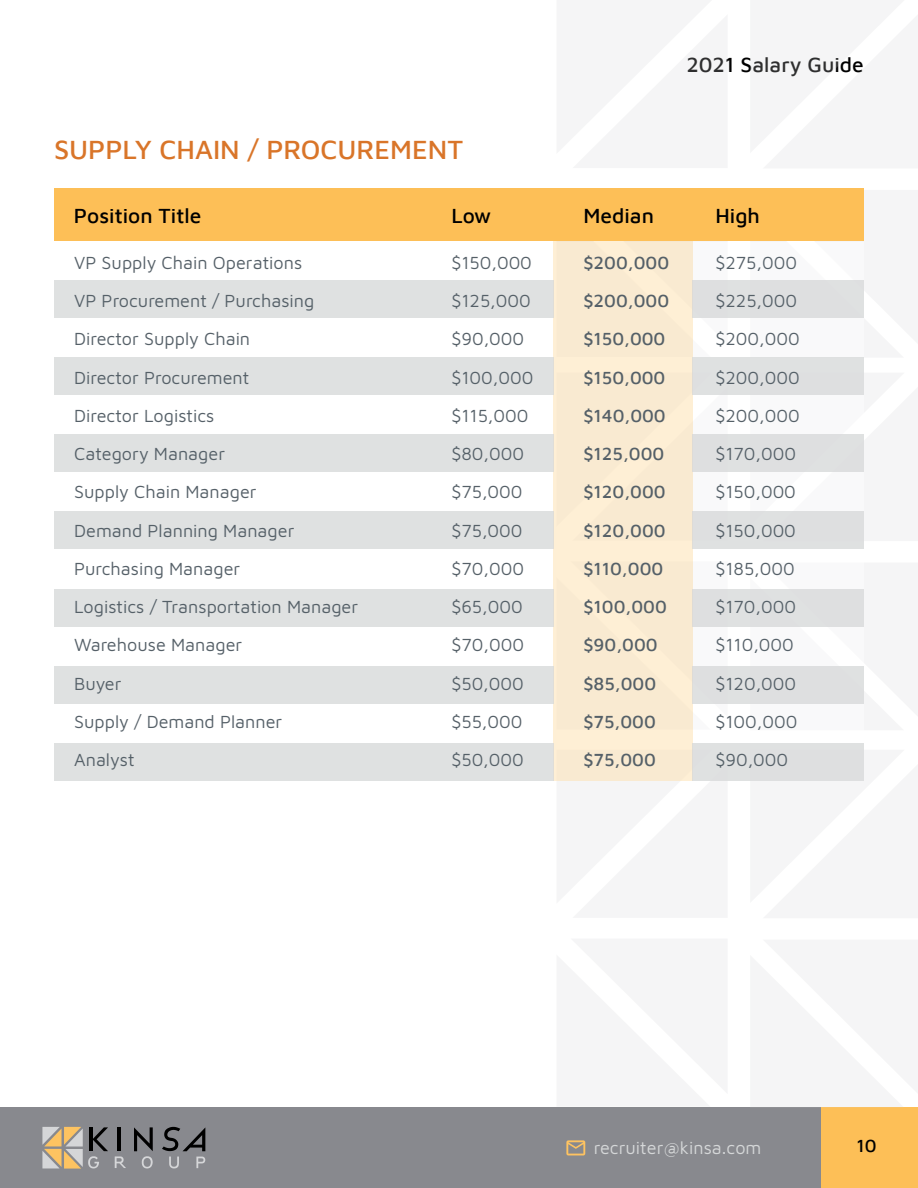
<style>
.page{position:relative;width:918px;height:1188px;background:#fff}
.page>*{position:absolute;margin:0;border:0;box-sizing:border-box;transform-origin:0 0}
.t1{font:500 27px "Maven Pro";color:#d97529}
.t2{font:500 21px "Maven Pro";color:#000}
.t3{font:18px/38.2px "Maven Pro";color:#556068}
.t4{font:500 18px/38.2px "Maven Pro";color:#556068}
.t5{font:18px "Maven Pro";color:#d5d7d8}
.t6{font:500 18px "Maven Pro";color:#000}
</style>
<div class="page">
<div style="left:0;top:1107px;width:918px;height:81px;background:#88898e"></div>
<div style="left:821px;top:1107px;width:97px;height:81px;background:#fdbf57"></div>
<svg style="left:162px;top:1127px;width:43px;height:24px"></svg>
<hr style="left:118px;top:1127px;width:3px;height:24px;background:#000">
<svg style="left:42px;top:1127px;width:66px;height:42px"></svg>
<svg style="left:115px;top:1156px;width:11px;height:12px"></svg>
<svg style="left:134px;top:1127px;width:19px;height:41px"></svg>
<svg style="left:169px;top:1157px;width:10px;height:11px"></svg>
<svg style="left:196px;top:1157px;width:9px;height:11px"></svg>
<svg style="left:566px;top:1140px;width:19px;height:15px"></svg>
<div style="left:553px;top:241px;width:140px;height:540px;background:#f9ead1"></div>
<div style="left:54px;top:189px;width:810px;height:52px;background:#fdbf57"></div>
<div style="left:54px;top:434px;width:499px;height:38px;background:#dfe1e1"></div>
<div style="left:693px;top:434px;width:171px;height:38px;background:#dedfe0"></div>
<div style="left:54px;top:743px;width:499px;height:38px;background:#dfe1e1"></div>
<div style="left:693px;top:743px;width:171px;height:38px;background:#dedfe0"></div>
<div style="left:54px;top:357px;width:499px;height:38px;background:#dfe1e1"></div>
<div style="left:693px;top:357px;width:171px;height:38px;background:#dfe1e1"></div>
<div style="left:54px;top:667px;width:499px;height:37px;background:#dfe1e1"></div>
<div style="left:693px;top:667px;width:171px;height:37px;background:#dedfe0"></div>
<div style="left:54px;top:281px;width:499px;height:37px;background:#dfe1e1"></div>
<div style="left:693px;top:281px;width:171px;height:37px;background:#dedfe0"></div>
<div style="left:54px;top:590px;width:499px;height:37px;background:#dfe1e1"></div>
<div style="left:693px;top:590px;width:171px;height:37px;background:#dedfe0"></div>
<div style="left:54px;top:511px;width:499px;height:37px;background:#dfe1e1"></div>
<div style="left:693px;top:511px;width:171px;height:37px;background:#dedfe0"></div>
<h1 class="t1" style="left:54px;top:131px;width:411px">SUPPLY CHAIN / PROCUREMENT</h1>
<p class="t2" style="left:686px;top:51px;width:179px">2021 Salary Guide</p>
<p class="t2" style="left:452px;top:201px;width:41px">Low</p>
<p class="t2" style="left:583px;top:201px;width:72px">Median</p>
<p class="t2" style="left:715px;top:201px;width:46px">High</p>
<p class="t2" style="left:74px;top:201px;width:129px">Position Title</p>
<p class="t3" style="left:74px;top:242px;width:286px">VP Supply Chain Operations<br>VP Procurement / Purchasing<br>Director Supply Chain<br>Director Procurement<br>Director Logistics<br>Category Manager<br>Supply Chain Manager<br>Demand Planning Manager<br>Purchasing Manager<br>Logistics / Transportation Manager<br>Warehouse Manager<br>Buyer<br>Supply / Demand Planner<br>Analyst</p>
<p class="t3" style="left:451px;top:242px;width:83px">$150,000 $125,000 $90,000 $100,000 $115,000 $80,000 $75,000 $75,000 $70,000 $65,000 $70,000 $50,000 $55,000 $50,000</p>
<p class="t3" style="left:716px;top:242px;width:86px">$275,000 $225,000 $200,000 $200,000 $200,000 $170,000 $150,000 $150,000 $185,000 $170,000 $110,000 $120,000 $100,000 $90,000</p>
<p class="t4" style="left:584px;top:242px;width:87px">$200,000 $200,000 $150,000 $150,000 $140,000 $125,000 $120,000 $120,000 $110,000 $100,000 $90,000 $85,000 $75,000 $75,000</p>
<p class="t5" style="left:594px;top:1135px;width:169px">recruiter@kinsa.com</p>
<p class="t6" style="left:857px;top:1134px;width:22px">10</p>
</div>
